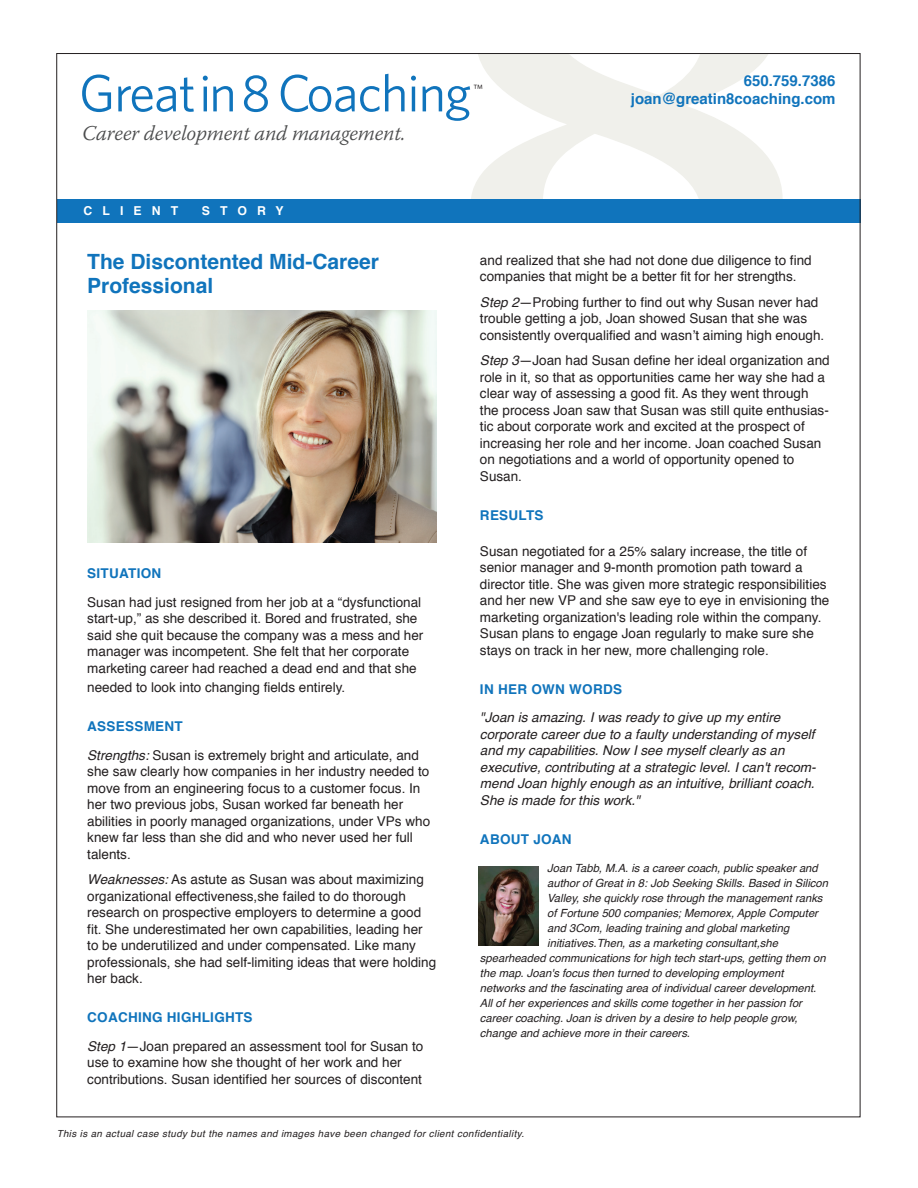
<style>
.page{position:relative;width:918px;height:1188px;background:#fff}
.page>*{position:absolute;margin:0;border:0;box-sizing:border-box;transform-origin:0 0}
.t1{font:52.5px "Whitney";letter-spacing:-.02em;color:#1074bc}
.t2{font:700 21px/24px "Helvetica";color:#1074bc}
.t3{font:italic 300 21px "Warnock Pro";letter-spacing:-.01em;color:#4b4c4d}
.t4{font:700 15px/18px "Helvetica";color:#1074bc;text-align:right}
.t5{font:13.5px/16.5px "Helvetica";color:#231f20}
.t6{font:italic 13.5px/16.5px "Helvetica";color:#231f20}
.t7{font:700 13.5px "Helvetica";letter-spacing:.02em;color:#1074bc}
.t8{font:700 12.3px "Helvetica";letter-spacing:.82em;color:#fff}
.t9{font:12px "Whitney";color:#231f20}
.t10{font:italic 11.25px "Helvetica";color:#231f20}
.t11{font:italic 9.75px "Helvetica";letter-spacing:.04em;color:#231f20}
.s1{font-weight:700;color:#1074bc}
.s2{font-style:italic}
</style>
<div class="page">
<svg style="left:471px;top:55px;width:312px;height:144px;fill:#f0f0eb"></svg>
<div style="left:57px;top:199px;width:803px;height:24px;background:#1074bc"></div>
<img style="left:88px;top:311px;width:349px;height:232px">
<img style="left:479px;top:867px;width:59px;height:78px">
<h1 class="t1" style="left:79px;top:61px;width:394px">Greatin8Coaching</h1>
<p class="t9" style="left:473px;top:82px;width:11px">™</p>
<h2 class="t3" style="left:82px;top:121px;width:325px">Career development and management.</h2>
<p class="t8" style="left:84px;top:200px;width:96px">CLIENT</p>
<p class="t8" style="left:202px;top:200px;width:83px">STORY</p>
<p class="t4" style="left:631px;top:72px;width:206px">650.759.7386 joan@greatin8coaching.com</p>
<h2 class="t2" style="left:87px;top:250px;width:293px">The Discontented Mid-Career<br>Professional</h2>
<p class="t7" style="left:87px;top:563px;width:75px">SITUATION</p>
<p class="t5" style="left:87px;top:594px;width:338px">Susan had just resigned from her job at a “dysfunctional start-up,” as she described it. Bored and frustrated, she said she quit because the company was a mess and her manager was incompetent. She felt that her corporate marketing career had reached a dead end and that she</p>
<p class="t5" style="left:87px;top:680px;width:259px">needed to look into changing fields entirely.</p>
<p class="t5" style="left:87px;top:713px;width:333px;line-height:28.5px"><span class="s1">ASSESSMENT<br></span><span class="s2">Strengths:</span> Susan is extremely bright and articulate, and</p>
<p class="t5" style="left:87px;top:764px;width:344px">she saw clearly how companies in her industry needed to move from an engineering focus to a customer focus. In her two previous jobs, Susan worked far beneath her abilities in poorly managed organizations, under VPs who knew far less than she did and who never used her full talents.</p>
<p class="t5" style="left:87px;top:872px;width:350px"><span class="s2">Weaknesses:</span> As astute as Susan was about maximizing organizational effectiveness,she failed to do thorough research on prospective employers to determine a good fit. She underestimated her own capabilities, leading her to be underutilized and under compensated. Like many professionals, she had self-limiting ideas that were holding her back.</p>
<p class="t5" style="left:87px;top:1004px;width:338px;line-height:28.5px"><span class="s1">COACHING HIGHLIGHTS<br></span><span class="s2">Step 1</span>—Joan prepared an assessment tool for Susan to</p>
<p class="t5" style="left:87px;top:1055px;width:336px">use to examine how she thought of her work and her contributions. Susan identified her sources of discontent</p>
<p class="t5" style="left:480px;top:252px;width:333px">and realized that she had not done due diligence to find companies that might be a better fit for her strengths.</p>
<p class="t5" style="left:480px;top:294px;width:346px"><span class="s2">Step 2</span>—Probing further to find out why Susan never had trouble getting a job, Joan showed Susan that she was consistently overqualified and wasn’t aiming high enough.</p>
<p class="t5" style="left:480px;top:353px;width:351px"><span class="s2">Step 3</span>—Joan had Susan define her ideal organization and role in it, so that as opportunities came her way she had a clear way of assessing a good fit. As they went through the process Joan saw that Susan was still quite enthusias&shy;tic about corporate work and excited at the prospect of increasing her role and her income. Joan coached Susan on negotiations and a world of opportunity opened to Susan.</p>
<p class="t7" style="left:480px;top:504px;width:65px">RESULTS</p>
<p class="t5" style="left:480px;top:543px;width:351px">Susan negotiated for a 25% salary increase, the title of senior manager and 9-month promotion path toward a director title. She was given more strategic responsibilities and her new VP and she saw eye to eye in envisioning the marketing organization's leading role within the company.<br>Susan plans to engage Joan regularly to make sure she stays on track in her new, more challenging role.</p>
<p class="t7" style="left:480px;top:678px;width:144px">IN HER OWN WORDS</p>
<p class="t6" style="left:480px;top:709px;width:338px">"Joan is amazing. I was ready to give up my entire corporate career due to a faulty understanding of myself and my capabilities. Now I see myself clearly as an executive, contributing at a strategic level. I can't recom&shy;mend Joan highly enough as an intuitive, brilliant coach.<br>She is made for this work."</p>
<p class="t7" style="left:480px;top:828px;width:93px">ABOUT JOAN</p>
<p class="t10" style="left:547px;top:859px;width:272px">Joan Tabb, M.A. is a career coach, public speaker and</p>
<p class="t10" style="left:547px;top:874px;width:282px">author of Great in 8: Job Seeking Skills. Based in Silicon</p>
<p class="t10" style="left:547px;top:889px;width:277px">Valley, she quickly rose through the management ranks</p>
<p class="t10" style="left:547px;top:904px;width:272px">of Fortune 500 companies; Memorex, Apple Computer</p>
<p class="t10" style="left:547px;top:919px;width:243px">and 3Com, leading training and global marketing</p>
<p class="t10" style="left:547px;top:934px;width:232px">initiatives.Then, as a marketing consultant,she</p>
<p class="t10" style="left:480px;top:949px;width:347px">spearheaded communications for high tech start-ups, getting them on</p>
<p class="t10" style="left:480px;top:964px;width:305px">the map. Joan's focus then turned to developing employment</p>
<p class="t10" style="left:480px;top:979px;width:338px">networks and the fascinating area of individual career development.</p>
<p class="t10" style="left:480px;top:994px;width:324px">All of her experiences and skills come together in her passion for</p>
<p class="t10" style="left:480px;top:1009px;width:319px">career coaching. Joan is driven by a desire to help people grow,</p>
<p class="t10" style="left:480px;top:1024px;width:212px">change and achieve more in their careers.</p>
<p class="t11" style="left:57px;top:1126px;width:469px">This is an actual case study but the names and images have been changed for client confidentiality.</p>
</div>
